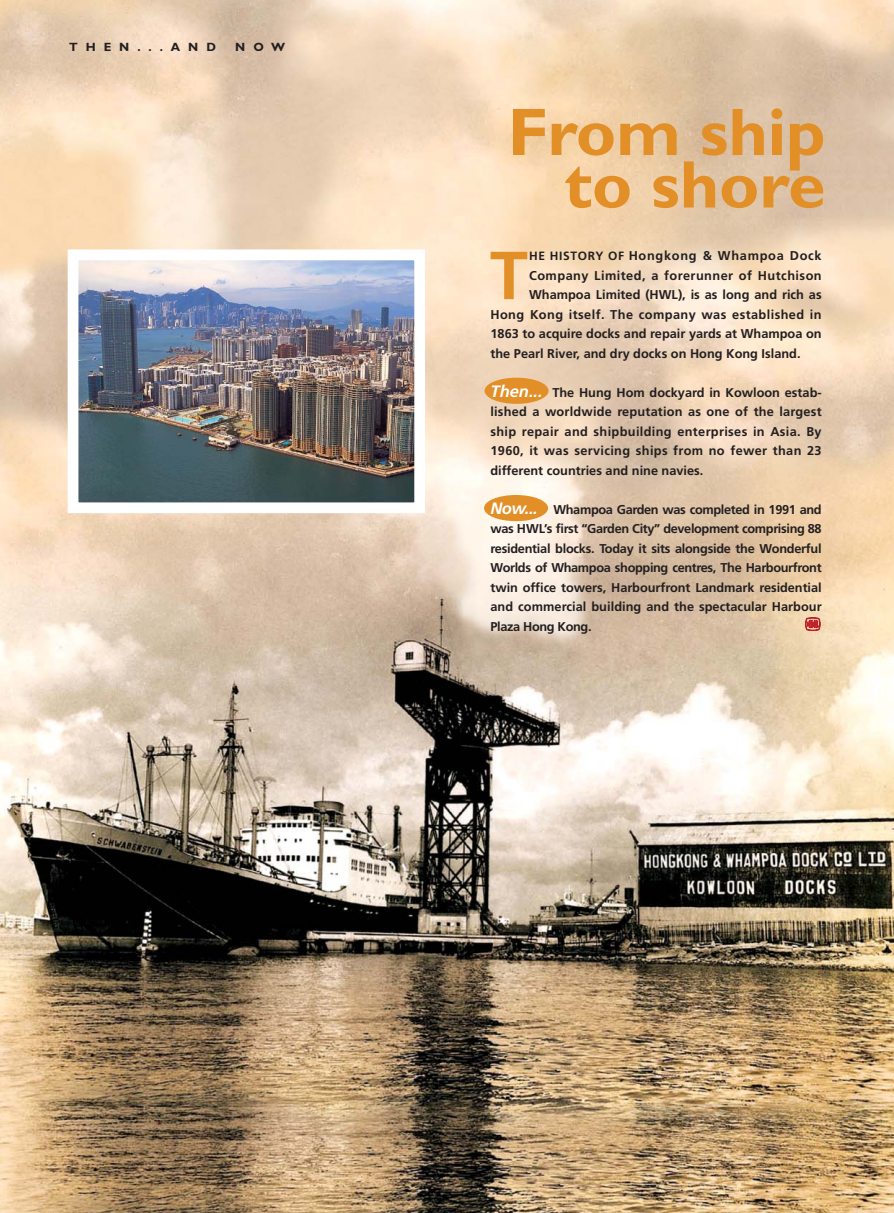
<style>
.page{position:relative;width:894px;height:1213px;background:#fff}
.page>*{position:absolute;margin:0;border:0;box-sizing:border-box;transform-origin:0 0}
.t1{font:700 67.8px "Frutiger";color:#e18f26}
.t2{font:700 67.5px/52.5px "Gill Sans";color:#e18f26;text-align:right}
.t3{font:700 12.75px/19.5px "Frutiger";color:#231f20;text-align:justify}
.t4{font:700 12.75px "Frutiger";letter-spacing:.03em;color:#231f20}
.t5{font:700 12.75px "Frutiger";letter-spacing:.035em;color:#231f20}
.t6{font:700 12.75px "Frutiger";letter-spacing:.055em;color:#231f20}
.t7{font:700 12px "Gill Sans";letter-spacing:.66em;color:#231f20}
.s1{font-size:12px}
.s2{font-style:italic;font-size:16.5px;color:#fff}
</style>
<div class="page">
<img style="left:0;top:0;width:893px;height:1212px">
<p class="t7" style="left:69px;top:43px;width:148px">THEN...AND</p>
<p class="t7" style="left:235px;top:43px;width:51px">NOW</p>
<h2 class="t2" style="left:507px;top:113px;width:319px">From ship to shore</h2>
<h1 class="t1" style="left:490px;top:248px;width:39px">T</h1>
<p class="t6" style="left:529px;top:250px;width:294px"><span class="s1">HE HISTORY OF</span> Hongkong &amp; Whampoa Dock</p>
<p class="t5" style="left:529px;top:270px;width:294px">Company Limited, a forerunner of Hutchison</p>
<p class="t3" style="left:529px;top:286px;width:294px">Whampoa Limited (HWL), is as long and rich as</p>
<p class="t4" style="left:490px;top:309px;width:332px">Hong Kong itself. The company was established in</p>
<p class="t3" style="left:490px;top:325px;width:332px">1863 to acquire docks and repair yards at Whampoa on</p>
<p class="t3" style="left:490px;top:344px;width:311px">the Pearl River, and dry docks on Hong Kong Island.</p>
<p class="t3" style="left:490px;top:383px;width:332px"><span class="s2">Then...</span> The Hung Hom dockyard in Kowloon estab&shy;lished a worldwide reputation as one of the largest ship repair and shipbuilding enterprises in Asia. By 1960, it was servicing ships from no fewer than 23 different countries and nine navies.</p>
<p class="t3" style="left:490px;top:500px;width:332px"><span class="s2">Now...</span> Whampoa Garden was completed in 1991 and was HWL’s first “Garden City” development comprising 88 residential blocks. Today it sits alongside the Wonderful Worlds of Whampoa shopping centres, The Harbourfront twin office towers, Harbourfront Landmark residential and commercial building and the spectacular Harbour Plaza Hong Kong.</p>
</div>
